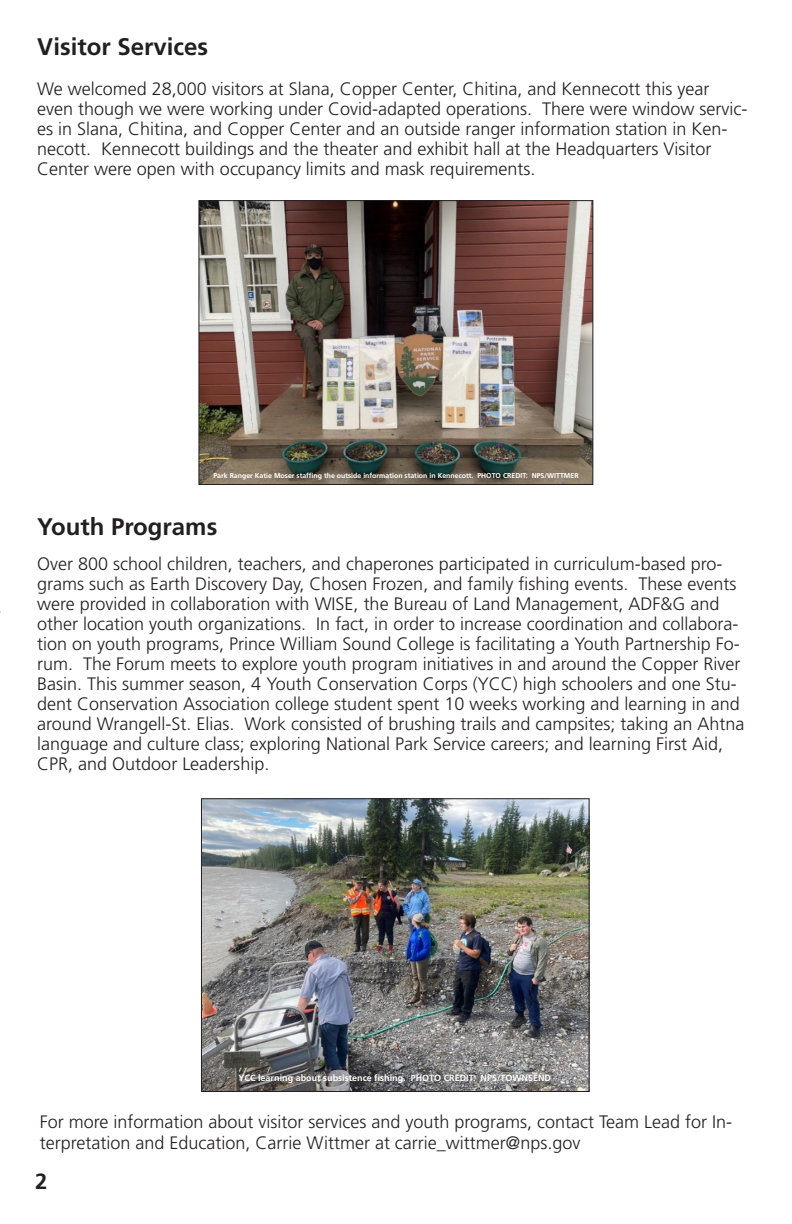
<style>
.page{position:relative;width:792px;height:1224px;background:#fff}
.page>*{position:absolute;margin:0;border:0;box-sizing:border-box;transform-origin:0 0}
.t1{font:700 24px "Frutiger LT Std";color:#231f20}
.t2{font:700 22px "Frutiger LT Std";color:#231f20}
.t3{font:300 18px/20px "Frutiger LT Std";color:#231f20}
.t4{font:700 9px "Frutiger LT Std";color:#fff}
.t5{font:700 7px "Frutiger LT Std";color:#fff}
</style>
<div class="page">
<img style="left:200px;top:202px;width:391px;height:281px">
<div style="left:198px;top:200px;width:395px;height:285px;border:1px solid #231f20"></div>
<img style="left:203px;top:800px;width:385px;height:290px">
<div style="left:201px;top:798px;width:389px;height:294px;border:1px solid #231f20"></div>
<h1 class="t1" style="left:37px;top:33px;width:172px">Visitor Services</h1>
<p class="t3" style="left:37px;top:79px;width:712px">We welcomed 28,000 visitors at Slana, Copper Center, Chitina, and Kennecott this year even though we were working under Covid-adapted operations. There were window servic&shy;es in Slana, Chitina, and Copper Center and an outside ranger information station in Ken&shy;necott. Kennecott buildings and the theater and exhibit hall at the Headquarters Visitor Center were open with occupancy limits and mask requirements.</p>
<p class="t5" style="left:213px;top:472px;width:367px">Park Ranger Katie Moser staffng the outside information station in Kennecott. PHOTO CREDIT: NPS/WITTMER</p>
<h2 class="t1" style="left:37px;top:513px;width:182px">Youth Programs</h2>
<p class="t3" style="left:37px;top:554px;width:709px">Over 800 school children, teachers, and chaperones participated in curriculum-based pro&shy;grams such as Earth Discovery Day, Chosen Frozen, and family fshing events. These events were provided in collaboration with WISE, the Bureau of Land Management, ADF&amp;G and other location youth organizations. In fact, in order to increase coordination and collabora&shy;tion on youth programs, Prince William Sound College is facilitating a Youth Partnership Fo&shy;rum. The Forum meets to explore youth program initiatives in and around the Copper River Basin. This summer season, 4 Youth Conservation Corps (YCC) high schoolers and one Stu&shy;dent Conservation Association college student spent 10 weeks working and learning in and around Wrangell-St. Elias. Work consisted of brushing trails and campsites; taking an Ahtna language and culture class; exploring National Park Service careers; and learning First Aid, CPR, and Outdoor Leadership.</p>
<p class="t4" style="left:239px;top:1073px;width:314px">YCC learning about subsistence fshing. PHOTO CREDIT: NPS/TOWNSEND</p>
<p class="t3" style="left:40px;top:1111px;width:694px;line-height:21.6px">For more information about visitor services and youth programs, contact Team Lead for In&shy;terpretation and Education, Carrie Wittmer at carrie_wittmer@nps.gov</p>
<p class="t2" style="left:35px;top:1168px;width:14px">2</p>
</div>
